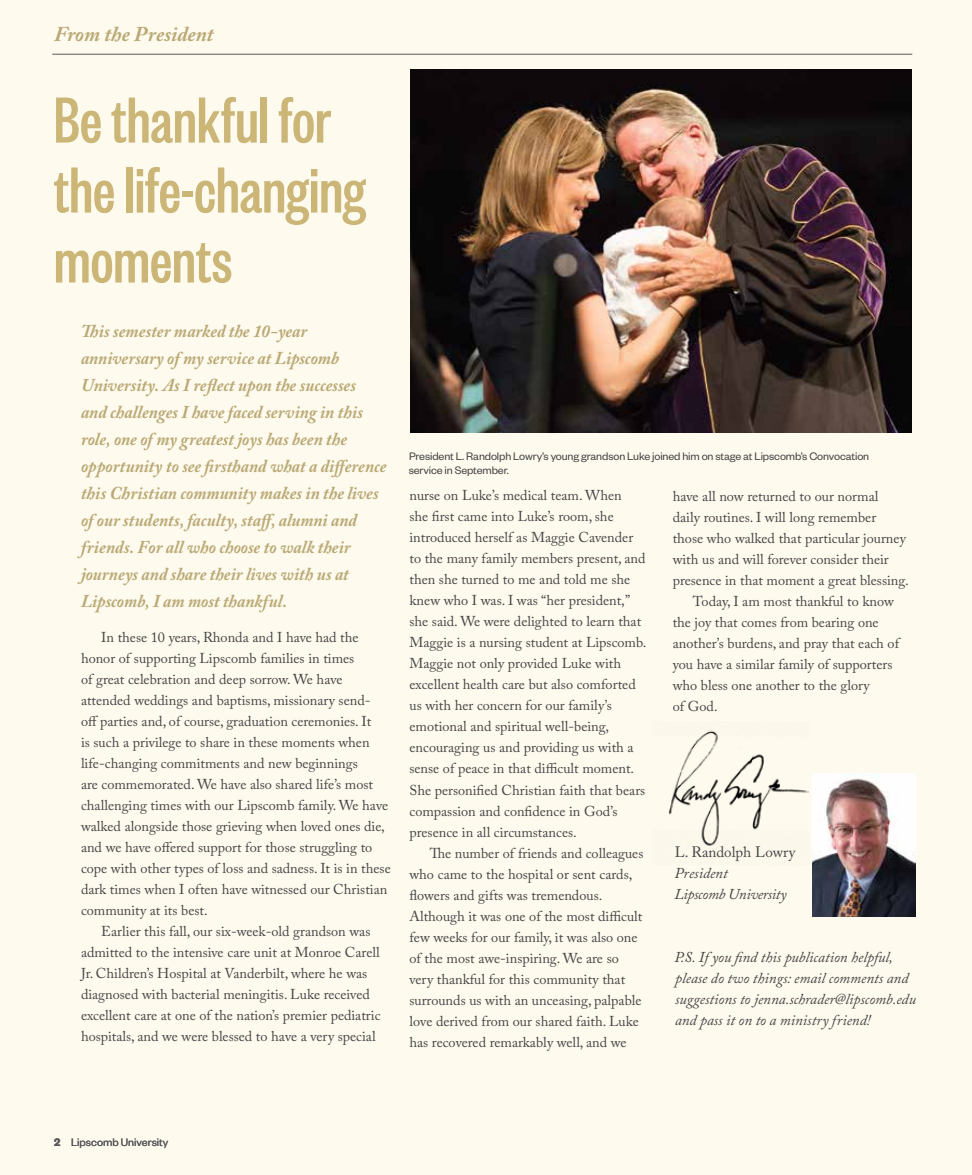
<style>
.page{position:relative;width:972px;height:1175px;background:#fff}
.page>*{position:absolute;margin:0;border:0;box-sizing:border-box;transform-origin:0 0}
.t1{font:500 71.55px/69.9px "Founders Grotesk X Cond";color:#cbb677}
.t2{font:italic 700 21px "Adobe Caslon Pro";color:#baa975}
.t3{font:italic 700 18px/27px "Adobe Caslon Pro";color:#baa975;scale:.96 1}
.t4{font:italic 15px/21px "Adobe Caslon Pro";color:#464547}
.t5{font:italic 15px/21px "Adobe Caslon Pro";letter-spacing:-.02em;color:#464547}
.t6{font:15px "Adobe Caslon Pro";color:#464547}
.t7{font:14.25px/21px "Adobe Caslon Pro";color:#464547}
.t8{font:12px/14.4px "Founders Grotesk";letter-spacing:-.01em;color:#464547}
.t9{font:12px "Founders Grotesk";color:#58595b}
.s1{font-weight:600}
</style>
<div class="page">
<div style="left:0;top:0;width:972px;height:1174px;background:#fefaed"></div>
<img style="left:410px;top:69px;width:502px;height:363px">
<hr style="left:52px;top:54px;width:860px;height:1px;background:#58595b">
<img style="left:669px;top:730px;width:140px;height:116px">
<img style="left:813px;top:773px;width:102px;height:143px">
<h2 class="t2" style="left:54px;top:22px;width:161px">From the President</h2>
<h1 class="t1" style="left:54px;top:82px;width:313px">Be thankful for the life-changing moments</h1>
<p class="t3" style="left:81px;top:318px;width:320px">This semester marked the 10-year anniversary of my service at Lipscomb University. As I reflect upon the successes<br>and challenges I have faced serving in this role, one of my greatest joys has been the opportunity to see firsthand what a difference this Christian community makes in the lives of our students, faculty, staff, alumni and friends. For all who choose to walk their journeys and share their lives with us at Lipscomb, I am most thankful.</p>
<p class="t7" style="left:81px;top:626px;width:311px;text-indent:20px">In these 10 years, Rhonda and I have had the honor of supporting Lipscomb families in times<br>of great celebration and deep sorrow. We have attended weddings and baptisms, missionary send&shy;off parties and, of course, graduation ceremonies. It<br>is such a privilege to share in these moments when life-changing commitments and new beginnings<br>are commemorated. We have also shared life’s most challenging times with our Lipscomb family. We have walked alongside those grieving when loved ones die, and we have offered support for those struggling to cope with other types of loss and sadness. It is in these dark times when I often have witnessed our Christian community at its best.</p>
<p class="t7" style="left:81px;top:920px;width:301px;text-indent:20px">Earlier this fall, our six-week-old grandson was admitted to the intensive care unit at Monroe Carell Jr. Children’s Hospital at Vanderbilt, where he was diagnosed with bacterial meningitis. Luke received excellent care at one of the nation’s premier pediatric hospitals, and we were blessed to have a very special</p>
<p class="t8" style="left:409px;top:448px;width:462px">President L. Randolph Lowry’s young grandson Luke joined him on stage at Lipscomb’s Convocation service in September.</p>
<p class="t7" style="left:410px;top:485px;width:238px">nurse on Luke’s medical team. When<br>she first came into Luke’s room, she introduced herself as Maggie Cavender to the many family members present, and then she turned to me and told me she knew who I was. I was “her president,” she said. We were delighted to learn that Maggie is a nursing student at Lipscomb.<br>Maggie not only provided Luke with excellent health care but also comforted us with her concern for our family’s emotional and spiritual well-being, encouraging us and providing us with a sense of peace in that difficult moment.<br>She personified Christian faith that bears compassion and confidence in God’s presence in all circumstances.</p>
<p class="t7" style="left:410px;top:842px;width:235px;text-indent:20px">The number of friends and colleagues who came to the hospital or sent cards, flowers and gifts was tremendous.<br>Although it was one of the most difficult few weeks for our family, it was also one of the most awe-inspiring. We are so very thankful for this community that surrounds us with an unceasing, palpable love derived from our shared faith. Luke has recovered remarkably well, and we</p>
<p class="t6" style="left:675px;top:843px;width:122px">L. Randolph Lowry</p>
<p class="t7" style="left:673px;top:486px;width:207px">have all now returned to our normal</p>
<p class="t7" style="left:673px;top:507px;width:205px">daily routines. I will long remember</p>
<p class="t7" style="left:673px;top:528px;width:235px">those who walked that particular journey</p>
<p class="t7" style="left:673px;top:549px;width:218px">with us and will forever consider their</p>
<p class="t7" style="left:673px;top:570px;width:238px">presence in that moment a great blessing.</p>
<p class="t7" style="left:693px;top:591px;width:202px">Today, I am most thankful to know</p>
<p class="t7" style="left:673px;top:612px;width:207px">the joy that comes from bearing one</p>
<p class="t7" style="left:673px;top:633px;width:228px">another’s burdens, and pray that each of</p>
<p class="t7" style="left:673px;top:654px;width:221px">you have a similar family of supporters</p>
<p class="t7" style="left:673px;top:675px;width:199px">who bless one another to the glory</p>
<p class="t7" style="left:673px;top:696px;width:46px">of God.</p>
<p class="t5" style="left:674px;top:862px;width:114px">President<br>Lipscomb University</p>
<p class="t4" style="left:674px;top:946px;width:243px">P.S. If you find this publication helpful, please do two things: email comments and suggestions to jenna.schrader@lipscomb.edu and pass it on to a ministry friend!</p>
<p class="t9" style="left:54px;top:1134px;width:116px"><span class="s1">2</span> Lipscomb University</p>
</div>
